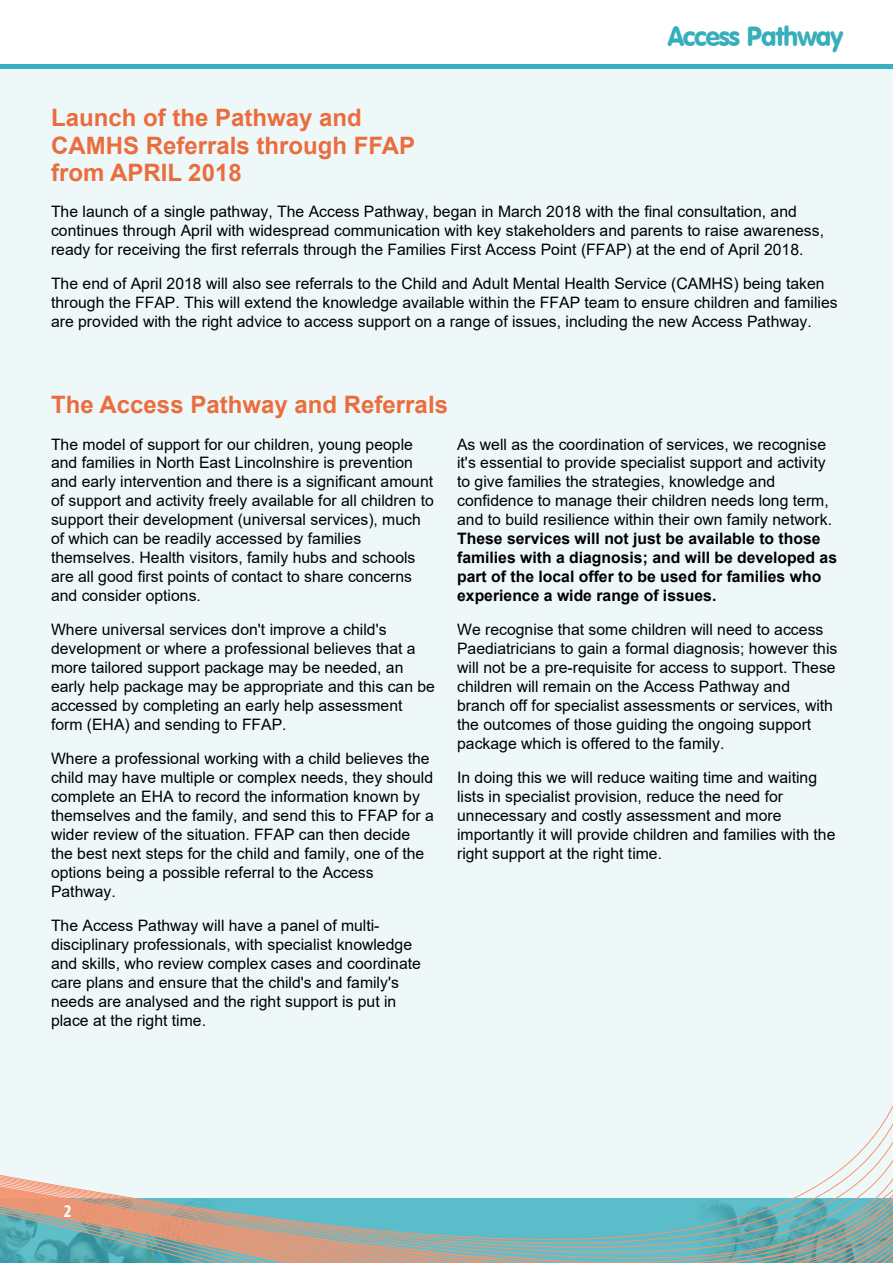
<style>
.page{position:relative;width:893px;height:1263px;background:#fff}
.page>*{position:absolute;margin:0;border:0;box-sizing:border-box;transform-origin:0 0}
.t1{font:27px "VAG Rounded BT";letter-spacing:-.045em;color:#37afba}
.t2{font:700 24px/27.5px "Arial";color:#ea6d3e}
.t3{font:700 condensed 18px "Myriad Pro";color:#fefefe}
.t4{font:15.75px/18.9px "Arial";color:#000}
.t5{font:700 15.75px/18.9px "Arial";color:#000}
</style>
<div class="page">
<div style="left:0;top:65px;width:893px;height:1176px;background:#eff8f9"></div>
<svg style="left:0;top:1179px;width:893px;height:84px"></svg>
<hr style="left:0;top:64px;width:893px;height:4px;background:#37afbe">
<h1 class="t1" style="left:668px;top:26px;width:177px">Access Pathway</h1>
<h2 class="t2" style="left:51px;top:106px;width:366px">Launch of the Pathway and<br>CAMHS Referrals through FFAP from APRIL 2018</h2>
<p class="t4" style="left:51px;top:203px;width:775px">The launch of a single pathway, The Access Pathway, began in March 2018 with the final consultation, and continues through April with widespread communication with key stakeholders and parents to raise awareness, ready for receiving the first referrals through the Families First Access Point (FFAP) at the end of April 2018.</p>
<p class="t4" style="left:51px;top:275px;width:788px">The end of April 2018 will also see referrals to the Child and Adult Mental Health Service (CAMHS) being taken through the FFAP. This will extend the knowledge available within the FFAP team to ensure children and families are provided with the right advice to access support on a range of issues, including the new Access Pathway.</p>
<h2 class="t2" style="left:51px;top:393px;width:398px">The Access Pathway and Referrals</h2>
<p class="t4" style="left:51px;top:436px;width:384px">The model of support for our children, young people and families in North East Lincolnshire is prevention and early intervention and there is a significant amount of support and activity freely available for all children to support their development (universal services), much of which can be readily accessed by families themselves. Health visitors, family hubs and schools are all good first points of contact to share concerns and consider options.</p>
<p class="t4" style="left:51px;top:622px;width:385px">Where universal services don't improve a child's development or where a professional believes that a more tailored support package may be needed, an early help package may be appropriate and this can be accessed by completing an early help assessment form (EHA) and sending to FFAP.</p>
<p class="t4" style="left:51px;top:750px;width:384px">Where a professional working with a child believes the child may have multiple or complex needs, they should complete an EHA to record the information known by themselves and the family, and send this to FFAP for a wider review of the situation. FFAP can then decide the best next steps for the child and family, one of the options being a possible referral to the Access Pathway.</p>
<p class="t4" style="left:51px;top:917px;width:371px">The Access Pathway will have a panel of multi&shy;disciplinary professionals, with specialist knowledge and skills, who review complex cases and coordinate care plans and ensure that the child's and family's needs are analysed and the right support is put in place at the right time.</p>
<p class="t4" style="left:457px;top:436px;width:376px">As well as the coordination of services, we recognise it's essential to provide specialist support and activity to give families the strategies, knowledge and confidence to manage their children needs long term, and to build resilience within their own family network.</p>
<p class="t5" style="left:457px;top:531px;width:381px">These services will not just be available to those families with a diagnosis; and will be developed as part of the local offer to be used for families who experience a wide range of issues.</p>
<p class="t4" style="left:457px;top:622px;width:382px">We recognise that some children will need to access Paediatricians to gain a formal diagnosis; however this will not be a pre-requisite for access to support. These children will remain on the Access Pathway and branch off for specialist assessments or services, with the outcomes of those guiding the ongoing support package which is offered to the family.</p>
<p class="t4" style="left:457px;top:769px;width:380px">In doing this we will reduce waiting time and waiting lists in specialist provision, reduce the need for unnecessary and costly assessment and more importantly it will provide children and families with the right support at the right time.</p>
<p class="t3" style="left:64px;top:1204px;width:9px">2</p>
</div>
